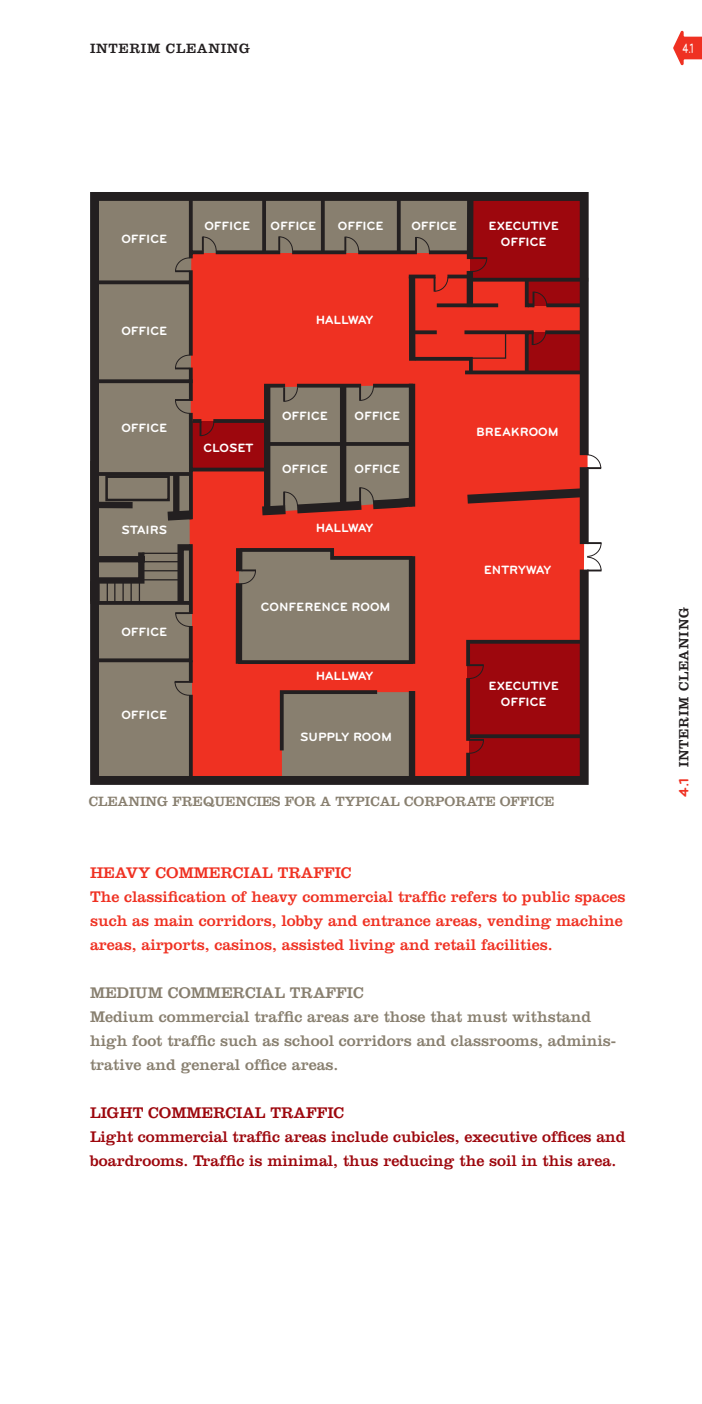
<style>
.page{position:relative;width:702px;height:1404px;background:#fff}
.page>*{position:absolute;margin:0;border:0;box-sizing:border-box;transform-origin:0 0}
.t1{font:16px/24px "Clarendon";color:#ef3122}
.t2{font:16px/24px "Clarendon";color:#887f6f}
.t3{font:16px/24px "Clarendon";color:#9d070d}
.t4{font:14px "Clarendon";color:#887f6f}
.t5{font:14px "Clarendon";letter-spacing:.05em;color:#231f20}
.t6{font:500 14px "Bryant";color:#fff;scale:.6 1}
.t7{font:700 12.4px/15.8px "Bryant";color:#fff;text-align:center}
.s1{font-family:"Bryant";font-weight:700;color:#ef3122}
</style>
<div class="page">
<svg style="left:673px;top:31px;width:29px;height:34px"></svg>
<div style="left:467px;top:196px;width:6px;height:63px;background:#231f20"></div>
<svg style="left:90px;top:198px;width:512px;height:583px;background:#ab4b40"></svg>
<div style="left:580px;top:467px;width:9px;height:77px;background:#231f20"></div>
<p class="t5" style="left:90px;top:40px;width:162px">INTERIM CLEANING</p>
<p class="t6" style="left:682px;top:40px;width:20px">4.1</p>
<p class="t7" style="left:121px;top:231px;width:47px">OFFICE</p>
<p class="t7" style="left:121px;top:323px;width:47px">OFFICE</p>
<p class="t7" style="left:121px;top:420px;width:47px">OFFICE</p>
<p class="t7" style="left:204px;top:218px;width:47px">OFFICE</p>
<p class="t7" style="left:271px;top:218px;width:47px">OFFICE</p>
<p class="t7" style="left:338px;top:218px;width:47px">OFFICE</p>
<p class="t7" style="left:411px;top:218px;width:47px">OFFICE</p>
<p class="t7" style="left:489px;top:218px;width:72px">EXECUTIVE<br>OFFICE</p>
<p class="t7" style="left:316px;top:312px;width:59px">HALLWAY</p>
<p class="t7" style="left:203px;top:440px;width:51px">CLOSET</p>
<p class="t7" style="left:282px;top:408px;width:47px">OFFICE</p>
<p class="t7" style="left:282px;top:461px;width:47px">OFFICE</p>
<p class="t7" style="left:355px;top:408px;width:47px">OFFICE</p>
<p class="t7" style="left:355px;top:461px;width:47px">OFFICE</p>
<p class="t7" style="left:476px;top:423px;width:84px">BREAKROOM</p>
<p class="t7" style="left:122px;top:522px;width:47px">STAIRS</p>
<p class="t7" style="left:316px;top:520px;width:59px">HALLWAY</p>
<p class="t7" style="left:121px;top:624px;width:47px">OFFICE</p>
<p class="t7" style="left:121px;top:707px;width:47px">OFFICE</p>
<p class="t7" style="left:261px;top:599px;width:131px">CONFERENCE ROOM</p>
<p class="t7" style="left:316px;top:668px;width:59px">HALLWAY</p>
<p class="t7" style="left:300px;top:729px;width:93px">SUPPLY ROOM</p>
<p class="t7" style="left:484px;top:562px;width:69px">ENTRYWAY</p>
<p class="t7" style="left:489px;top:678px;width:72px">EXECUTIVE<br>OFFICE</p>
<p class="t4" style="left:89px;top:793px;width:467px">CLEANING FREQUENCIES FOR A TYPICAL CORPORATE OFFICE</p>
<p class="t1" style="left:90px;top:860px;width:537px">HEAVY COMMERCIAL TRAFFIC<br>The classification of heavy commercial traffic refers to public spaces such as main corridors, lobby and entrance areas, vending machine areas, airports, casinos, assisted living and retail facilities.</p>
<p class="t2" style="left:90px;top:980px;width:528px">MEDIUM COMMERCIAL TRAFFIC<br>Medium commercial traffic areas are those that must withstand high foot traffic such as school corridors and classrooms, adminis&shy;trative and general office areas.</p>
<p class="t3" style="left:90px;top:1100px;width:537px">LIGHT COMMERCIAL TRAFFIC<br>Light commercial traffic areas include cubicles, executive offices and boardrooms. Traffic is minimal, thus reducing the soil in this area.</p>
<p class="t5" style="left:676px;top:797px;width:191px;rotate:-90deg"><span class="s1">4.1</span> INTERIM CLEANING</p>
</div>
